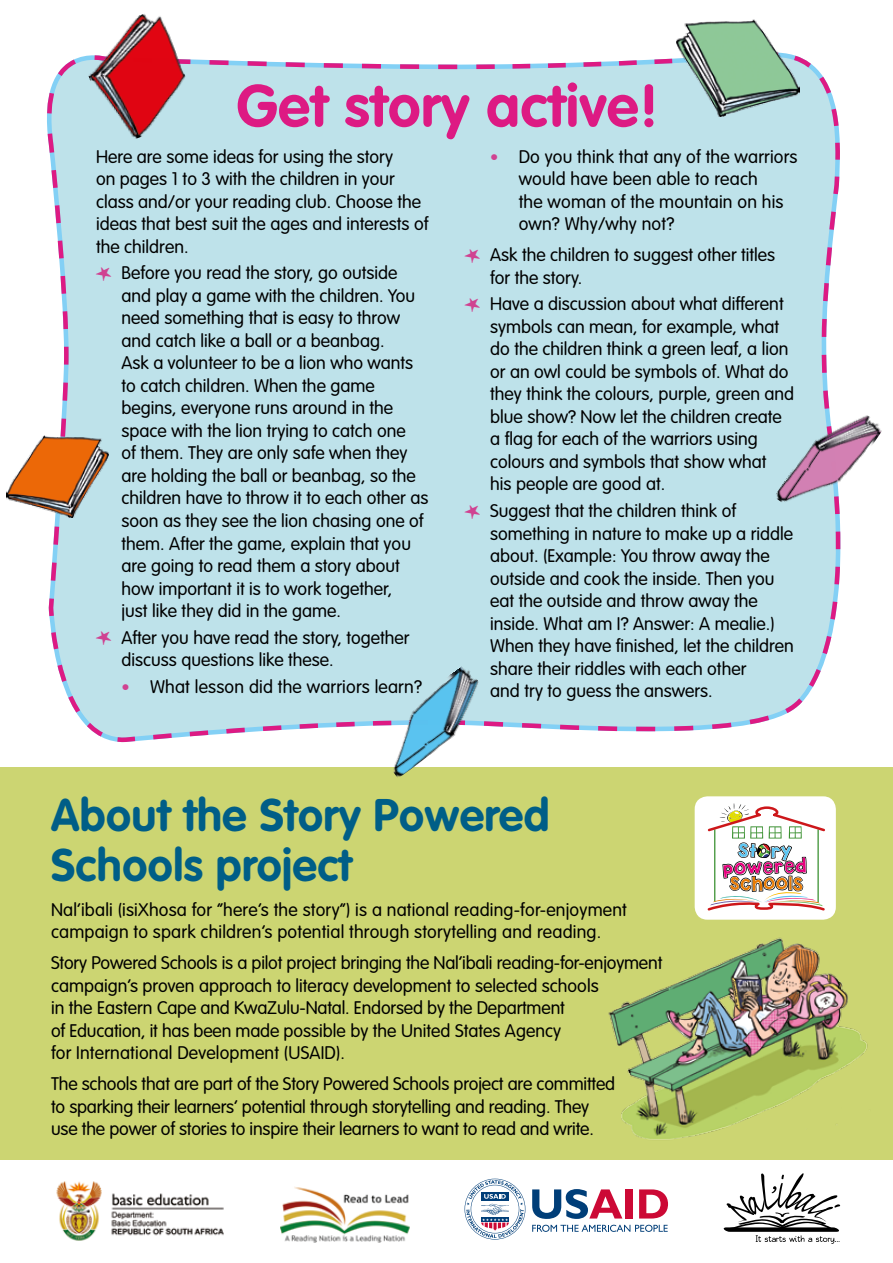
<style>
.page{position:relative;width:893px;height:1263px;background:#fff}
.page>*{position:absolute;margin:0;border:0;box-sizing:border-box;transform-origin:0 0}
.t1{font:700 58.5px "VAG Rounded Std";letter-spacing:.01em;color:#dd1a83}
.t2{font:700 45px/49.5px "VAG Rounded Std";letter-spacing:.01em;color:#005e87}
.t3{font:300 18px/22.5px "VAG Rounded Std";color:#000}
.s1{font-family:"MTF Doodle";font-weight:400;font-size:24px;color:#d04291}
.s2{font-weight:700;font-size:16.5px;color:#d04291}
</style>
<div class="page">
<div style="left:0;top:767px;width:893px;height:496px;background:#ccd572"></div>
<div style="left:47px;top:57px;width:794px;height:686px;background:#bee2ea"></div>
<div style="left:0;top:1161px;width:893px;height:102px;background:#fff"></div>
<img style="left:677px;top:19px;width:122px;height:98px">
<img style="left:774px;top:397px;width:108px;height:129px">
<img style="left:6px;top:436px;width:103px;height:81px">
<img style="left:75px;top:14px;width:125px;height:133px">
<svg style="left:723px;top:1173px;width:117px;height:71px"></svg>
<img style="left:56px;top:1181px;width:168px;height:60px">
<img style="left:280px;top:1186px;width:130px;height:57px">
<img style="left:367px;top:663px;width:130px;height:115px">
<div style="left:695px;top:796px;width:141px;height:124px;background:#fff;border-radius:13px"></div>
<img style="left:707px;top:803px;width:118px;height:108px">
<img style="left:608px;top:937px;width:260px;height:203px">
<svg style="left:532px;top:1225px;width:136px;height:7px"></svg>
<svg style="left:532px;top:1189px;width:90px;height:30px"></svg>
<div style="left:626px;top:1189px;width:7px;height:29px;background:#cc0935"></div>
<svg style="left:639px;top:1189px;width:29px;height:29px"></svg>
<svg style="left:465px;top:1179px;width:60px;height:60px"></svg>
<h1 class="t1" style="left:237px;top:72px;width:423px">Get story active!</h1>
<p class="t3" style="left:96px;top:146px;width:334px">Here are some ideas for using the story<br>on pages 1 to 3 with the children in your class and/or your reading club. Choose the ideas that best suit the ages and interests of the children.</p>
<p class="t3" style="left:122px;top:263px;width:308px;text-indent:-26px"><span class="s1">L</span> Before you read the story, go outside and play a game with the children. You need something that is easy to throw and catch like a ball or a beanbag.<br>Ask a volunteer to be a lion who wants to catch children. When the game begins, everyone runs around in the space with the lion trying to catch one<br>of them. They are only safe when they are holding the ball or beanbag, so the children have to throw it to each other as soon as they see the lion chasing one of them. After the game, explain that you are going to read them a story about how important it is to work together,<br>just like they did in the game.</p>
<p class="t3" style="left:122px;top:627px;width:289px;text-indent:-26px"><span class="s1">L</span> After you have read the story, together discuss questions like these.</p>
<p class="t3" style="left:122px;top:676px;width:302px"><span class="s2">•</span> What lesson did the warriors learn?</p>
<p class="t3" style="left:519px;top:146px;width:280px;text-indent:-28px"><span class="s2">•</span> Do you think that any of the warriors would have been able to reach<br>the woman of the mountain on his own? Why/why not?</p>
<p class="t3" style="left:490px;top:244px;width:287px;text-indent:-26px"><span class="s1">L</span> Ask the children to suggest other titles for the story.</p>
<p class="t3" style="left:490px;top:294px;width:306px;text-indent:-26px"><span class="s1">L</span> Have a discussion about what different symbols can mean, for example, what do the children think a green leaf, a lion or an owl could be symbols of. What do they think the colours, purple, green and blue show? Now let the children create a flag for each of the warriors using colours and symbols that show what<br>his people are good at.</p>
<p class="t3" style="left:490px;top:500px;width:305px;text-indent:-26px"><span class="s1">L</span> Suggest that the children think of something in nature to make up a riddle about. (Example: You throw away the outside and cook the inside. Then you eat the outside and throw away the inside. What am I? Answer: A mealie.)<br>When they have finished, let the children share their riddles with each other<br>and try to guess the answers.</p>
<h2 class="t2" style="left:51px;top:792px;width:500px">About the Story Powered<br>Schools project</h2>
<p class="t3" style="left:51px;top:899px;width:577px">Nal’ibali (isiXhosa for “here’s the story”) is a national reading-for-enjoyment campaign to spark children’s potential through storytelling and reading.</p>
<p class="t3" style="left:51px;top:952px;width:613px">Story Powered Schools is a pilot project bringing the Nal’ibali reading-for-enjoyment campaign’s proven approach to literacy development to selected schools<br>in the Eastern Cape and KwaZulu-Natal. Endorsed by the Department<br>of Education, it has been made possible by the United States Agency<br>for International Development (USAID).</p>
<p class="t3" style="left:51px;top:1073px;width:566px">The schools that are part of the Story Powered Schools project are committed to sparking their learners’ potential through storytelling and reading. They use the power of stories to inspire their learners to want to read and write.</p>
</div>
